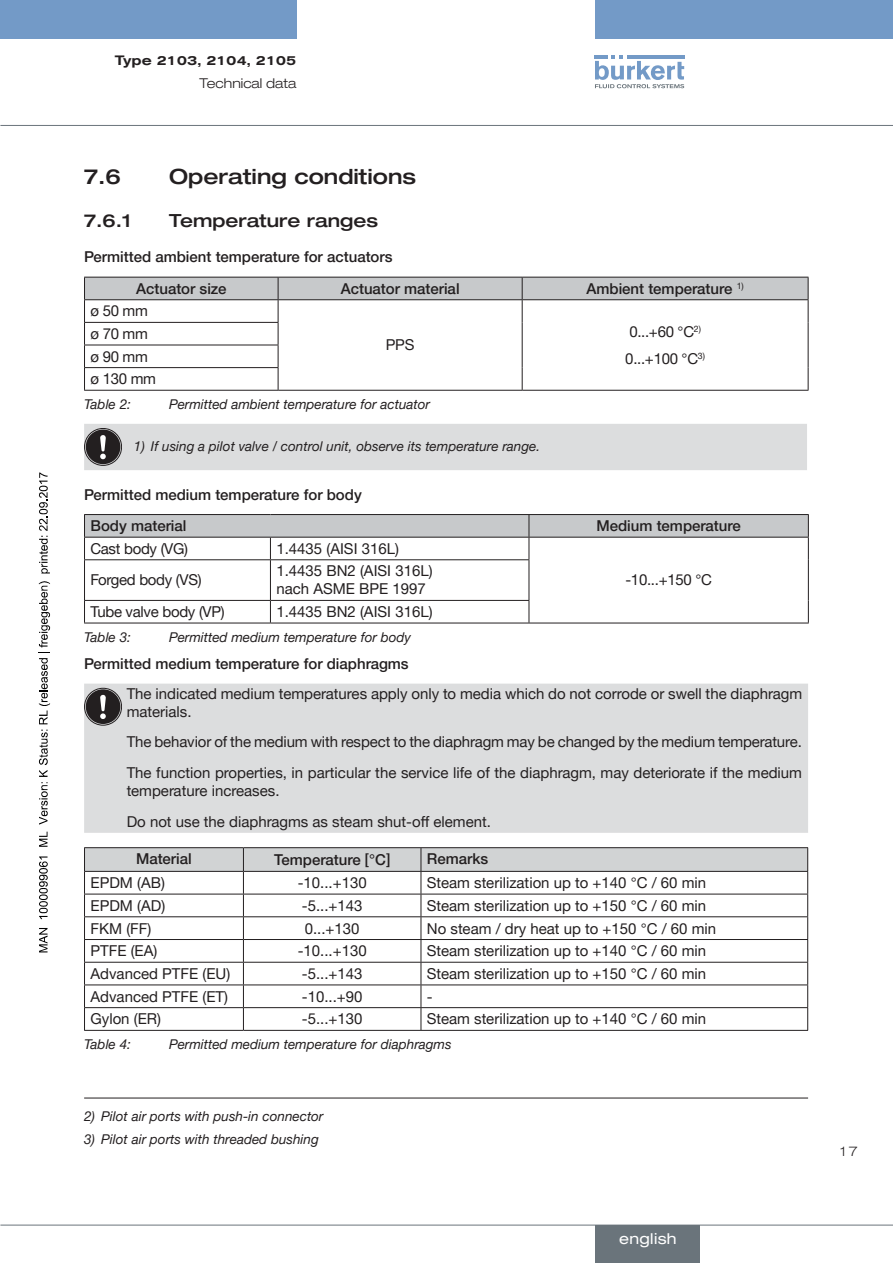
<style>
.page{position:relative;width:893px;height:1263px;background:#fff}
.page>*{position:absolute;margin:0;border:0;box-sizing:border-box;transform-origin:0 0}
.t1{font:500 expanded 21px "Helvetica Neue LTW1 G";color:#231f20}
.t2{font:500 expanded 18px "Helvetica Neue LTW1 G";color:#231f20}
.t3{font:15px/18px "Helvetica Neue LTW1 G";color:#231f20}
.t4{font:500 15px/31.5px "Helvetica Neue LTW1 G";color:#231f20}
.t5{font:15px/22.6px "Helvetica Neue LTW1 G";letter-spacing:-.02em;color:#231f20}
.t6{font:expanded 15px "Helvetica Neue LTW1 G";letter-spacing:.025em;color:#fff}
.t7{font:italic 13.5px "Helvetica Neue LTW1 G";color:#231f20}
.t8{font:500 expanded 13.5px "Akzidenz Grotesk BQ";color:#231f20}
.t9{font:300 expanded 13.5px "Helvetica Neue LTW1 G";color:#231f20}
.t10{font:300 expanded 13.5px "Akzidenz Grotesk BQ";color:#231f20}
.s1{font-family:"Akzidenz Grotesk BQ"}
</style>
<div class="page">
<div style="left:0;top:0;width:297px;height:38px;background:#739ac7"></div>
<div style="left:595px;top:0;width:298px;height:38px;background:#739ac7"></div>
<svg style="left:595px;top:55px;width:89px;height:33px"></svg>
<hr style="left:0;top:125px;width:893px;height:1px;background:#6a747b">
<hr style="left:84px;top:1098px;width:724px;height:1px;background:#231f20">
<hr style="left:278px;top:390px;width:244px;height:1px;background:#231f20">
<hr style="left:522px;top:390px;width:286px;height:1px;background:#231f20">
<svg style="left:84px;top:277px;width:725px;height:113px"></svg>
<hr style="left:84px;top:367px;width:194px;height:1px;background:#231f20">
<hr style="left:84px;top:390px;width:194px;height:1px;background:#231f20">
<div style="left:84px;top:424px;width:723px;height:46px;background:#dcddde"></div>
<svg style="left:84px;top:514px;width:725px;height:46px"></svg>
<hr style="left:808px;top:560px;width:1px;height:40px;background:#231f20">
<svg style="left:808px;top:600px;width:1px;height:23px"></svg>
<hr style="left:529px;top:537px;width:280px;height:1px;background:#231f20">
<hr style="left:529px;top:623px;width:280px;height:1px;background:#231f20">
<hr style="left:84px;top:560px;width:1px;height:40px;background:#231f20">
<svg style="left:84px;top:601px;width:1px;height:22px"></svg>
<hr style="left:84px;top:559px;width:186px;height:1px;background:#231f20">
<hr style="left:84px;top:600px;width:186px;height:1px;background:#231f20">
<hr style="left:84px;top:623px;width:186px;height:1px;background:#231f20">
<hr style="left:270px;top:560px;width:1px;height:40px;background:#231f20">
<svg style="left:270px;top:601px;width:1px;height:22px"></svg>
<hr style="left:529px;top:560px;width:1px;height:40px;background:#231f20">
<svg style="left:529px;top:601px;width:1px;height:22px"></svg>
<hr style="left:270px;top:559px;width:259px;height:1px;background:#231f20">
<hr style="left:270px;top:600px;width:259px;height:1px;background:#231f20">
<hr style="left:270px;top:623px;width:259px;height:1px;background:#231f20">
<div style="left:84px;top:684px;width:724px;height:149px;background:#dcddde"></div>
<div style="left:84px;top:688px;width:38px;height:37px;border:1px solid #231f20;border-radius:50%"></div>
<div style="left:86px;top:689px;width:34px;height:35px;background:#231f20;border-radius:50%"></div>
<svg style="left:100px;top:695px;width:6px;height:24px"></svg>
<hr style="left:84px;top:847px;width:159px;height:1px;background:#231f20">
<hr style="left:243px;top:847px;width:178px;height:1px;background:#231f20">
<hr style="left:421px;top:847px;width:387px;height:1px;background:#231f20">
<svg style="left:84px;top:848px;width:724px;height:182px"></svg>
<hr style="left:84px;top:1030px;width:159px;height:1px;background:#231f20">
<hr style="left:243px;top:1030px;width:178px;height:1px;background:#231f20">
<hr style="left:421px;top:1030px;width:387px;height:1px;background:#231f20">
<hr style="left:0;top:1225px;width:893px;height:1px;background:#6a747b">
<div style="left:596px;top:1225px;width:104px;height:38px;background:#6a747b"></div>
<svg style="left:39px;top:928px;width:9px;height:24px"></svg>
<svg style="left:39px;top:856px;width:9px;height:63px"></svg>
<svg style="left:39px;top:832px;width:9px;height:15px"></svg>
<svg style="left:39px;top:581px;width:11px;height:244px"></svg>
<svg style="left:39px;top:472px;width:11px;height:101px"></svg>
<p class="t8" style="left:115px;top:53px;width:183px">Type 2103, 2104, 2105</p>
<p class="t9" style="left:199px;top:75px;width:98px">Technical data</p>
<h1 class="t1" style="left:84px;top:163px;width:38px">7.6</h1>
<h1 class="t1" style="left:169px;top:163px;width:248px">Operating conditions</h1>
<p class="t2" style="left:84px;top:209px;width:48px">7.6.1</p>
<p class="t2" style="left:169px;top:209px;width:211px">Temperature ranges</p>
<p class="t4" style="left:136px;top:241px;width:258px;text-indent:-52px">Permitted ambient temperature for actuators<br>Actuator size</p>
<p class="t4" style="left:341px;top:273px;width:120px">Actuator material</p>
<p class="t4" style="left:586px;top:273px;width:159px">Ambient temperature <sup>1)</sup></p>
<p class="t3" style="left:91px;top:302px;width:59px">ø 50 mm</p>
<p class="t5" style="left:91px;top:322px;width:67px">ø 70 mm ø 90 mm ø 130 mm</p>
<p class="t7" style="left:84px;top:396px;width:48px">Table 2:</p>
<p class="t7" style="left:169px;top:396px;width:262px">Permitted ambient temperature for actuator</p>
<p class="t7" style="left:134px;top:438px;width:408px">1) If using a pilot valve / control unit, observe its temperature range.</p>
<p class="t4" style="left:91px;top:479px;width:273px;text-indent:-6px">Permitted medium temperature for body<br>Body material</p>
<p class="t3" style="left:386px;top:336px;width:30px">PPS</p>
<p class="t3" style="left:625px;top:318px;width:81px;line-height:26.5px">0...+60 °C<sup>2)<br></sup>0...+100 °C<sup>3)</sup></p>
<p class="t4" style="left:596px;top:510px;width:146px">Medium temperature</p>
<p class="t5" style="left:91px;top:537px;width:99px">Cast body (VG)</p>
<p class="t3" style="left:276px;top:539px;width:124px">1.4435 (AISI 316L)</p>
<p class="t5" style="left:91px;top:569px;width:113px">Forged body (VS)</p>
<p class="t3" style="left:625px;top:571px;width:88px">-10...+150 °C</p>
<p class="t3" style="left:276px;top:562px;width:158px">1.4435 BN2 (AISI 316L) nach ASME BPE 1997</p>
<p class="t5" style="left:91px;top:600px;width:136px">Tube valve body (VP)</p>
<p class="t3" style="left:276px;top:603px;width:158px">1.4435 BN2 (AISI 316L)</p>
<p class="t7" style="left:84px;top:629px;width:48px">Table 3:</p>
<p class="t7" style="left:169px;top:629px;width:243px">Permitted medium temperature for body</p>
<p class="t4" style="left:84px;top:648px;width:326px">Permitted medium temperature for diaphragms</p>
<p class="t3" style="left:127px;top:684px;width:677px">The indicated medium temperatures apply only to media which do not corrode or swell the diaphragm materials.</p>
<p class="t3" style="left:127px;top:726px;width:677px;line-height:30.8px">The behavior of the medium with respect to the diaphragm may be changed by the medium temperature.<br>The function properties, in particular the service life of the diaphragm, may deteriorate if the medium</p>
<p class="t3" style="left:127px;top:775px;width:366px;line-height:30.8px">temperature increases.<br>Do not use the diaphragms as steam shut-off element.</p>
<p class="t4" style="left:136px;top:843px;width:57px">Material</p>
<p class="t4" style="left:274px;top:844px;width:118px">Temperature <span class="s1">[</span>°C<span class="s1">]</span></p>
<p class="t4" style="left:427px;top:843px;width:63px">Remarks</p>
<p class="t3" style="left:91px;top:874px;width:76px">EPDM (AB)</p>
<p class="t3" style="left:298px;top:874px;width:71px">-10...+130</p>
<p class="t3" style="left:427px;top:874px;width:281px">Steam sterilization up to +140 °C / 60 min</p>
<p class="t3" style="left:91px;top:896px;width:76px">EPDM (AD)</p>
<p class="t3" style="left:302px;top:896px;width:62px">-5...+143</p>
<p class="t3" style="left:427px;top:896px;width:281px">Steam sterilization up to +150 °C / 60 min</p>
<p class="t3" style="left:91px;top:919px;width:62px">FKM (FF)</p>
<p class="t3" style="left:305px;top:919px;width:56px">0...+130</p>
<p class="t3" style="left:427px;top:919px;width:291px">No steam / dry heat up to +150 °C / 60 min</p>
<p class="t3" style="left:90px;top:942px;width:68px">PTFE (EA)</p>
<p class="t3" style="left:298px;top:942px;width:71px">-10...+130</p>
<p class="t3" style="left:427px;top:942px;width:281px">Steam sterilization up to +140 °C / 60 min</p>
<p class="t3" style="left:90px;top:964px;width:141px">Advanced PTFE (EU)</p>
<p class="t3" style="left:302px;top:964px;width:62px">-5...+143</p>
<p class="t3" style="left:427px;top:964px;width:281px">Steam sterilization up to +150 °C / 60 min</p>
<p class="t3" style="left:90px;top:987px;width:139px">Advanced PTFE (ET)</p>
<p class="t3" style="left:302px;top:987px;width:62px">-10...+90</p>
<p class="t3" style="left:427px;top:987px;width:7px">-</p>
<p class="t3" style="left:90px;top:1010px;width:72px">Gylon (ER)</p>
<p class="t3" style="left:302px;top:1010px;width:62px">-5...+130</p>
<p class="t3" style="left:427px;top:1010px;width:281px">Steam sterilization up to +140 °C / 60 min</p>
<p class="t7" style="left:84px;top:1036px;width:48px">Table 4:</p>
<p class="t7" style="left:169px;top:1036px;width:284px">Permitted medium temperature for diaphragms</p>
<p class="t7" style="left:84px;top:1108px;width:241px">2) Pilot air ports with push-in connector</p>
<p class="t7" style="left:84px;top:1131px;width:236px">3) Pilot air ports with threaded bushing</p>
<p class="t6" style="left:619px;top:1229px;width:59px">english</p>
<p class="t10" style="left:838px;top:1143px;width:21px">17</p>
</div>
